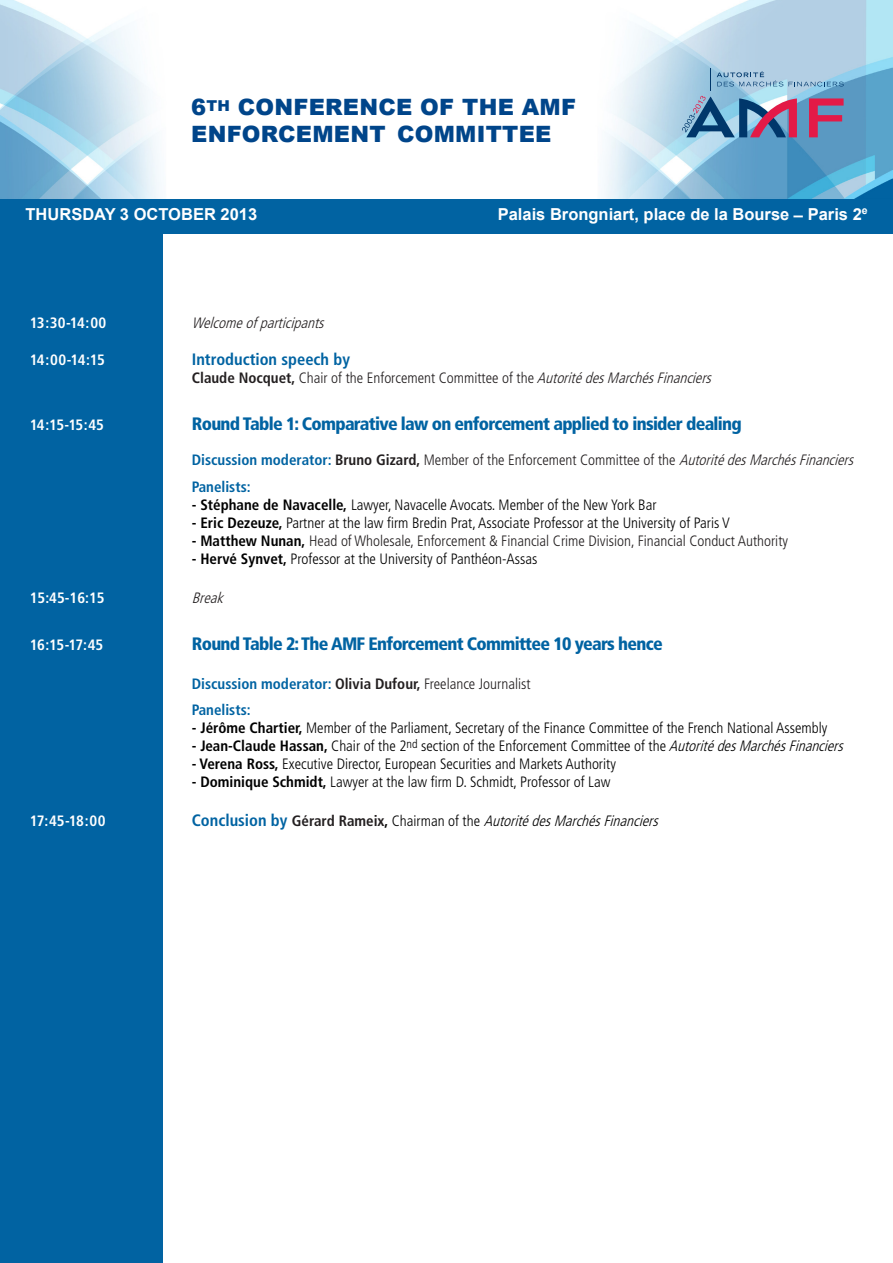
<style>
.page{position:relative;width:893px;height:1263px;background:#fff}
.page>*{position:absolute;margin:0;border:0;box-sizing:border-box;transform-origin:0 0}
.t1{font:900 22.5px "Arial";letter-spacing:.01em;color:#00458a}
.t2{font:900 condensed 18px "Frutiger";letter-spacing:-.04em;color:#0163a2}
.t3{font:700 16.5px "Arial";color:#fff}
.t4{font:700 condensed 16.5px "Frutiger";color:#0163a2}
.t5{font:300 condensed 15px "Frutiger";color:#000}
.t6{font:300 condensed 15px "Frutiger";color:#231f20}
.t7{font:700 condensed 15px "Frutiger";color:#0163a2}
.t8{font:700 condensed 15px "Frutiger";letter-spacing:-.03em;color:#fff}
.t9{font:italic 300 condensed 15px "Frutiger";color:#000}
.t10{font:italic 300 condensed 15px "Frutiger";color:#231f20}
.s1{font-weight:700}
.s2{font-style:italic}
.s3{font-weight:700;color:#0163a2}
.s4{font-weight:700;color:#000}
.s5{color:#231f20}
.s6{font-weight:300;color:#231f20}
.s7{font-weight:700;font-style:normal;font-size:16.5px;color:#0163a2}
.s8{font-weight:700;font-style:normal;color:#231f20}
.s9{font-weight:700;font-style:normal}
.s10{font-style:normal}
</style>
<div class="page">
<img style="left:0;top:0;width:161px;height:199px">
<div style="left:0;top:228px;width:163px;height:1035px;background:#0163a2"></div>
<img style="left:603px;top:0;width:289px;height:199px">
<div style="left:0;top:199px;width:893px;height:35px;background:#0163a2"></div>
<svg style="left:682px;top:68px;width:162px;height:69px;background:#8999ba"></svg>
<p class="t1" style="left:191px;top:91px;width:386px">6<sup>TH</sup> CONFERENCE OF THE AMF</p>
<p class="t1" style="left:191px;top:118px;width:362px">ENFORCEMENT COMMITTEE</p>
<p class="t3" style="left:26px;top:203px;width:233px">THURSDAY 3 OCTOBER 2013</p>
<p class="t3" style="left:498px;top:203px;width:371px">Palais Brongniart, place de la Bourse _ Paris 2<sup>e</sup></p>
<p class="t8" style="left:30px;top:314px;width:78px">13:30-14:00</p>
<p class="t10" style="left:192px;top:314px;width:138px">Welcomeofparticipants</p>
<p class="t8" style="left:30px;top:351px;width:77px">14:00-14:15</p>
<p class="t4" style="left:192px;top:349px;width:160px">Introduction speech by</p>
<p class="t6" style="left:192px;top:369px;width:525px"><span class="s1">Claude Nocquet,</span> Chair of the Enforcement Committee of the <span class="s2">AutoritédesMarchésFinanciers</span></p>
<p class="t8" style="left:30px;top:416px;width:76px">14:15-15:45</p>
<p class="t2" style="left:192px;top:413px;width:551px">Round Table 1: Comparative law on enforcement applied to insider dealing</p>
<p class="t6" style="left:192px;top:451px;width:667px"><span class="s3">Discussion moderator:</span> <span class="s1">Bruno Gizard,</span> Member of the Enforcement Committee of the <span class="s2">AutoritédesMarchésFinanciers</span></p>
<p class="t7" style="left:192px;top:477px;width:60px">Panelists:</p>
<p class="t5" style="left:192px;top:496px;width:466px"><span class="s1">- Stéphane de Navacelle,</span> Lawyer, Navacelle Avocats. Member of the New York Bar</p>
<p class="t5" style="left:192px;top:514px;width:540px"><span class="s1">- Eric Dezeuze,</span> Partner at the law firm Bredin Prat, Associate Professor at the University of Paris V</p>
<p class="t6" style="left:192px;top:532px;width:598px"><span class="s4">- Matthew Nunan,</span> Head of Wholesale, Enforcement &amp; Financial Crime Division, Financial Conduct Authority</p>
<p class="t5" style="left:192px;top:550px;width:347px"><span class="s1">- Hervé Synvet,</span> Professor at the University of Panthéon-Assas</p>
<p class="t8" style="left:30px;top:589px;width:76px">15:45-16:15</p>
<p class="t10" style="left:192px;top:589px;width:37px">Break</p>
<p class="t8" style="left:30px;top:636px;width:75px">16:15-17:45</p>
<p class="t2" style="left:192px;top:633px;width:472px">Round Table 2: The AMF Enforcement Committee 10 years hence</p>
<p class="t7" style="left:192px;top:675px;width:340px">Discussion moderator: <span class="s5">Olivia Dufour,</span> <span class="s6">Freelance Journalist</span></p>
<p class="t7" style="left:192px;top:701px;width:60px">Panelists:</p>
<p class="t5" style="left:192px;top:720px;width:637px"><span class="s1">- Jérôme Chartier,</span> Member of the Parliament, Secretary of the Finance Committee of the French National Assembly</p>
<p class="t5" style="left:192px;top:738px;width:657px"><span class="s1">- Jean-Claude Hassan,</span> Chair of the 2<sup>nd</sup> section of the Enforcement Committee of the <span class="s2">AutoritédesMarchésFinanciers</span></p>
<p class="t5" style="left:192px;top:756px;width:426px"><span class="s1">- Verena Ross,</span> Executive Director, European Securities and Markets Authority</p>
<p class="t5" style="left:192px;top:774px;width:420px"><span class="s1">- Dominique Schmidt,</span> Lawyer at the law firm D. Schmidt, Professor of Law</p>
<p class="t8" style="left:30px;top:812px;width:77px">17:45-18:00</p>
<p class="t9" style="left:192px;top:812px;width:472px"><span class="s7">Conclusion by</span> <span class="s8">Gérard Rameix</span><span class="s9">,</span> <span class="s10">Chairman of the</span> AutoritédesMarchésFinanciers</p>
</div>
